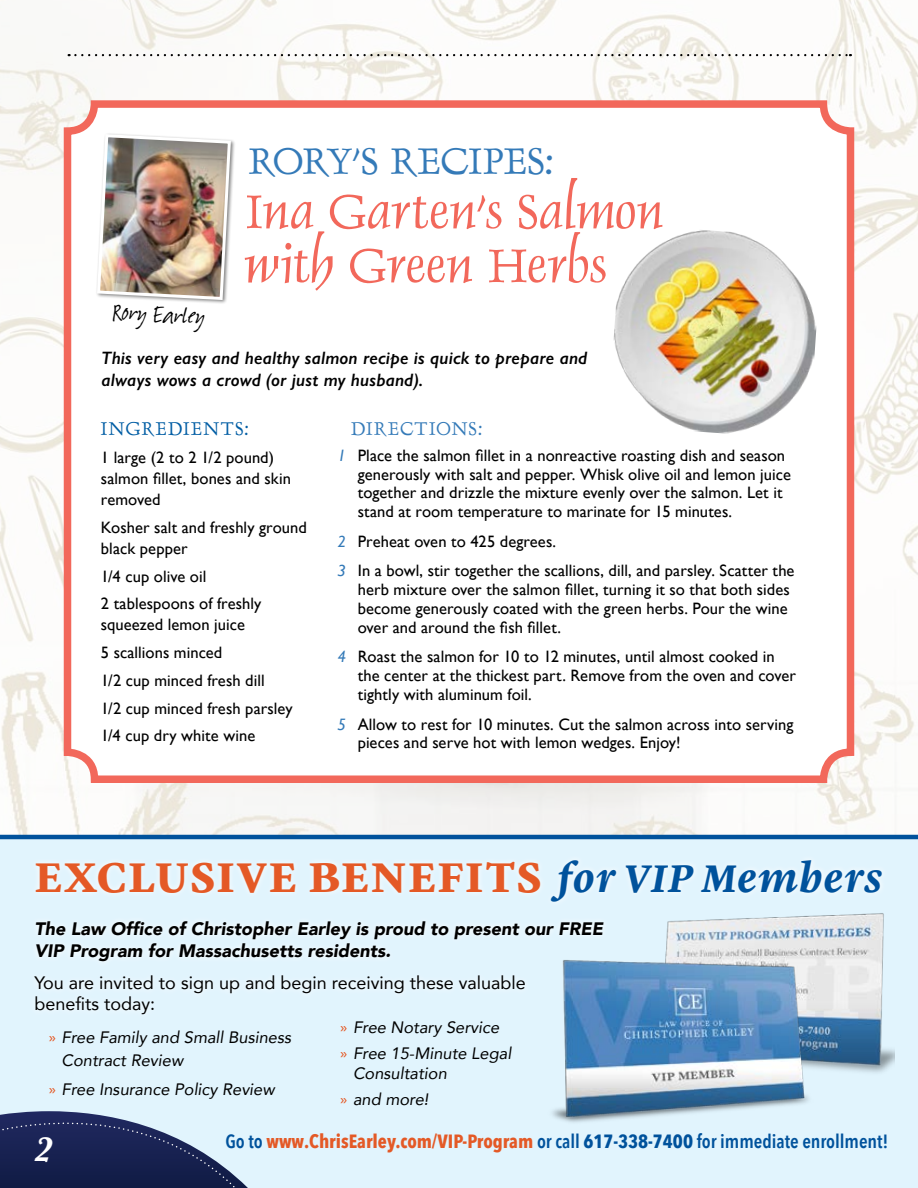
<style>
.page{position:relative;width:918px;height:1188px;background:#fff}
.page>*{position:absolute;margin:0;border:0;box-sizing:border-box;transform-origin:0 0}
.t1{font:54px/54px "Dauphin";letter-spacing:.005em;color:#f2685b}
.t2{font:700 42px "Malabar LT Pro";letter-spacing:.025em;color:#e45926}
.t3{font:42px "Dauphin";color:#347ab8;scale:1.05 1}
.t4{font:italic 700 35.25px "Baskerville";color:#fff}
.t5{font:27px "Suomi Hand Script";color:#000}
.t6{font:21px "Dauphin";letter-spacing:.065em;color:#005da4}
.t7{font:21px "Dauphin";letter-spacing:.055em;color:#347ab8}
.t8{font:600 19.2px "Avenir Next Condensed";color:#00529c}
.t9{font:italic 900 18px/22.5px "Avenir";color:#000}
.t10{font:italic 600 18px/22.5px "Gill Sans";letter-spacing:.005em;color:#000}
.t11{font:18px/21px "Avenir";color:#000}
.t12{font:16.5px/18.8px "Gill Sans";letter-spacing:.005em;color:#000}
.t13{font:italic 16.5px/26.2px "Avenir";color:#000}
.s1{font-style:italic;color:#347ab8}
.s2{font-style:italic;font-size:39px;color:#00529c}
.s3{font-family:"Avant Garde IT Cby BT";font-weight:500;font-style:normal;color:#e45926}
.s4{font-weight:700;color:#e45926}
.s5{font-weight:700}
</style>
<div class="page">
<img style="left:0;top:0;width:918px;height:835px">
<div style="left:0;top:837px;width:918px;height:351px;background:#e1f4fd"></div>
<svg style="left:854px;top:522px;width:64px;height:72px"></svg>
<hr style="left:0;top:835px;width:918px;height:4px;background:#00529c">
<div style="left:29px;top:854px;width:859px;height:167px;background:linear-gradient(to bottom,#e8f6fd,#e2f4fd)"></div>
<div style="left:68px;top:104px;width:782px;height:675px;background:#fff;border-radius:27px"></div>
<div style="left:64px;top:100px;width:790px;height:683px;border:8px solid #f2685b;border-radius:27px"></div>
<svg style="left:69px;top:54px;width:782px;height:2px"></svg>
<div style="left:95px;top:132px;width:141px;height:173px;background:#000;opacity:.5"></div>
<img style="left:95px;top:133px;width:137px;height:169px">
<img style="left:651px;top:905px;width:244px;height:168px">
<img style="left:547px;top:950px;width:266px;height:173px">
<img style="left:613px;top:230px;width:204px;height:204px">
<svg style="left:0;top:1111px;width:248px;height:77px"></svg>
<h3 class="t5" style="left:114px;top:299px;width:93px;rotate:3deg">Rory Earley</h3>
<h2 class="t3" style="left:249px;top:135px;width:291px">RORY’S RECIPES:</h2>
<h1 class="t1" style="left:244px;top:184px;width:421px">Ina Garten’s Salmon with Green Herbs</h1>
<p class="t10" style="left:102px;top:346px;width:487px">This very easy and healthy salmon recipe is quick to prepare and always wows a crowd (or just my husband).</p>
<p class="t6" style="left:101px;top:415px;width:149px">INGREDIENTS:</p>
<p class="t12" style="left:101px;top:447px;width:192px;line-height:21px">1 large (2 to 2 1/2 pound) salmon fillet, bones and skin removed</p>
<p class="t12" style="left:101px;top:517px;width:207px;line-height:21px">Kosher salt and freshly ground black pepper</p>
<p class="t12" style="left:101px;top:562px;width:162px;line-height:27.8px">1/4 cup olive oil<br>2 tablespoons of freshly</p>
<p class="t12" style="left:101px;top:611px;width:193px;line-height:27.8px">squeezed lemon juice<br>5 scallions minced<br>1/2 cup minced fresh dill<br>1/2 cup minced fresh parsley<br>1/4 cup dry white wine</p>
<p class="t7" style="left:351px;top:415px;width:132px">DIRECTIONS:</p>
<p class="t12" style="left:358px;top:446px;width:435px;text-indent:-20px"><span class="s1">1</span> Place the salmon fillet in a nonreactive roasting dish and season generously with salt and pepper. Whisk olive oil and lemon juice together and drizzle the mixture evenly over the salmon. Let it stand at room temperature to marinate for 15 minutes.</p>
<p class="t12" style="left:338px;top:526px;width:459px;line-height:29.5px"><span class="s1">2</span> Preheat oven to 425 degrees.<br><span class="s1">3</span> In a bowl, stir together the scallions, dill, and parsley. Scatter the</p>
<p class="t12" style="left:358px;top:580px;width:434px">herb mixture over the salmon fillet, turning it so that both sides become generously coated with the green herbs. Pour the wine over and around the fish fillet.</p>
<p class="t12" style="left:358px;top:647px;width:440px;text-indent:-20px"><span class="s1">4</span> Roast the salmon for 10 to 12 minutes, until almost cooked in the center at the thickest part. Remove from the oven and cover tightly with aluminum foil.</p>
<p class="t12" style="left:358px;top:714px;width:437px;text-indent:-20px"><span class="s1">5</span> Allow to rest for 10 minutes. Cut the salmon across into serving pieces and serve hot with lemon wedges. Enjoy!</p>
<h2 class="t2" style="left:35px;top:844px;width:849px">EXCLUSIVE BENEFITS <span class="s2">for VIP Members</span></h2>
<p class="t9" style="left:35px;top:917px;width:570px">The Law Office of Christopher Earley is proud to present our FREE<br>VIP Program for Massachusetts residents.</p>
<p class="t11" style="left:35px;top:972px;width:493px">You are invited to sign up and begin receiving these valuable benefits today:</p>
<p class="t13" style="left:62px;top:1026px;width:231px;line-height:22.5px;text-indent:-13px"><span class="s3">»</span> Free Family and Small Business<br>Contract Review</p>
<p class="t13" style="left:48px;top:1076px;width:228px"><span class="s3">»</span> Free Insurance Policy Review</p>
<p class="t13" style="left:340px;top:1014px;width:173px"><span class="s3">»</span> Free Notary Service <span class="s3">»</span> Free 15-Minute Legal</p>
<p class="t13" style="left:340px;top:1060px;width:109px;text-indent:13px">Consultation <span class="s3">»</span> and more!</p>
<h3 class="t4" style="left:34px;top:1125px;width:20px">2</h3>
<p class="t8" style="left:225px;top:1125px;width:665px">Go to <span class="s4">www.ChrisEarley.com/VIP-Program</span> or call <span class="s5">617-338-7400</span> for immediate enrollment!</p>
</div>
